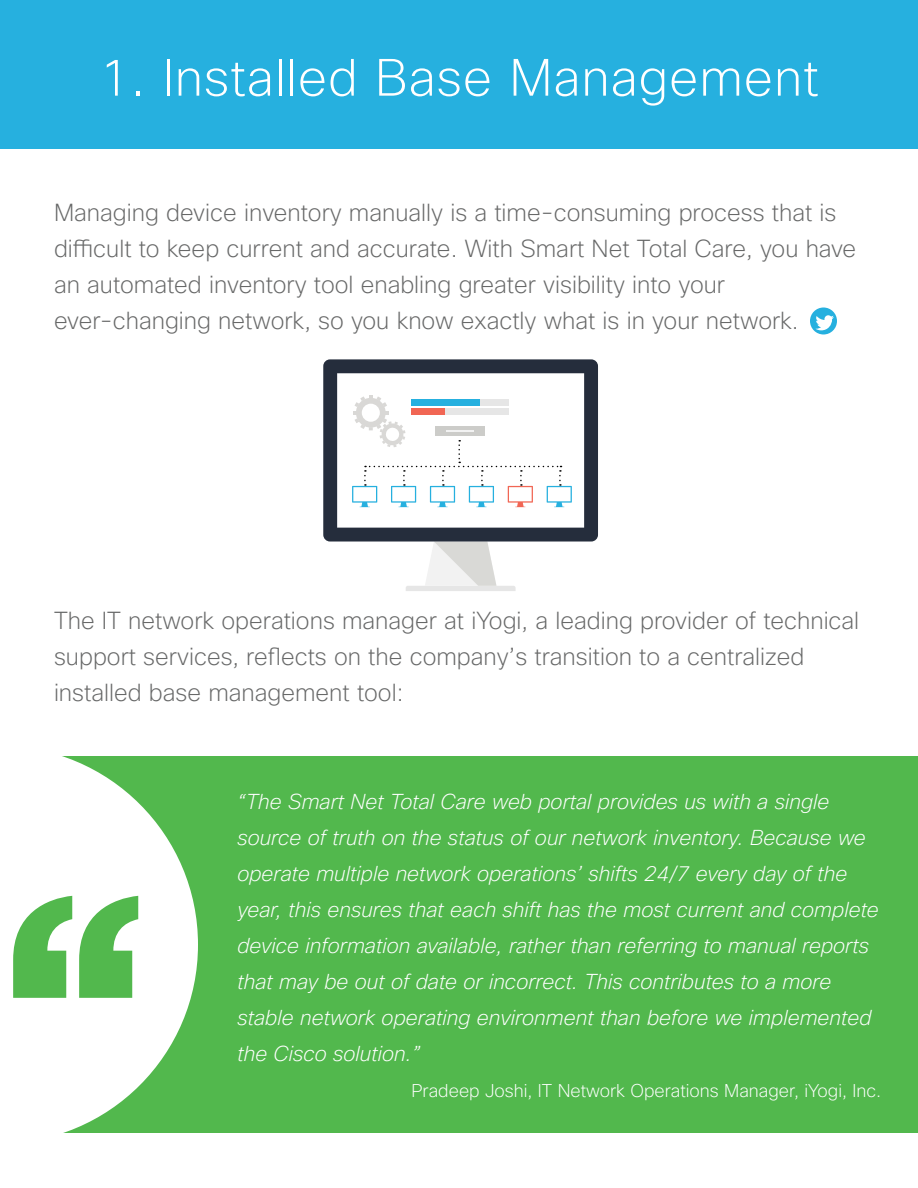
<style>
.page{position:relative;width:918px;height:1188px;background:#fff}
.page>*{position:absolute;margin:0;border:0;box-sizing:border-box;transform-origin:0 0}
.t1{font:700 300px "Cisco Sans";color:#52b84d}
.t2{font:200 51px "Cisco Sans";letter-spacing:.02em;color:#fff}
.t3{font:200 24px/36px "Cisco Sans";color:#676868}
.t4{font:italic 200 21px/36px "Cisco Sans";color:#fff}
.t5{font:200 18px "Cisco Sans";color:#fff}
</style>
<div class="page">
<div style="left:0;top:0;width:918px;height:148px;background:#26b0df"></div>
<div style="left:0;top:756px;width:918px;height:376px;background:#52b84d"></div>
<svg style="left:0;top:756px;width:198px;height:377px;background:#e5f4e4"></svg>
<svg style="left:406px;top:542px;width:110px;height:49px"></svg>
<svg style="left:323px;top:359px;width:275px;height:183px"></svg>
<svg style="left:352px;top:395px;width:220px;height:112px"></svg>
<div style="left:810px;top:308px;width:27px;height:26px;background:#26b0df;border-radius:50%"></div>
<svg style="left:815px;top:315px;width:19px;height:15px"></svg>
<h2 class="t2" style="left:99px;top:45px;width:721px">1. Installed Base Management</h2>
<p class="t3" style="left:54px;top:195px;width:804px">Managing device inventory manually is a time-consuming process that is difficult to keep current and accurate. With Smart Net Total Care, you have an automated inventory tool enabling greater visibility into your ever-changing network, so you know exactly what is in your network.</p>
<p class="t3" style="left:54px;top:603px;width:807px">The IT network operations manager at iYogi, a leading provider of technical support services, reflects on the company’s transition to a centralized installed base management tool:</p>
<h1 class="t1" style="left:-3px;top:817px;width:154px">“</h1>
<p class="t4" style="left:237px;top:783px;width:643px">“The Smart Net Total Care web portal provides us with a single source of truth on the status of our network inventory. Because we operate multiple network operations’ shifts 24/7 every day of the year, this ensures that each shift has the most current and complete device information available, rather than referring to manual reports that may be out of date or incorrect. This contributes to a more stable network operating environment than before we implemented the Cisco solution.”</p>
<p class="t5" style="left:411px;top:1079px;width:471px">Pradeep Joshi, IT Network Operations Manager, iYogi, Inc.</p>
</div>
